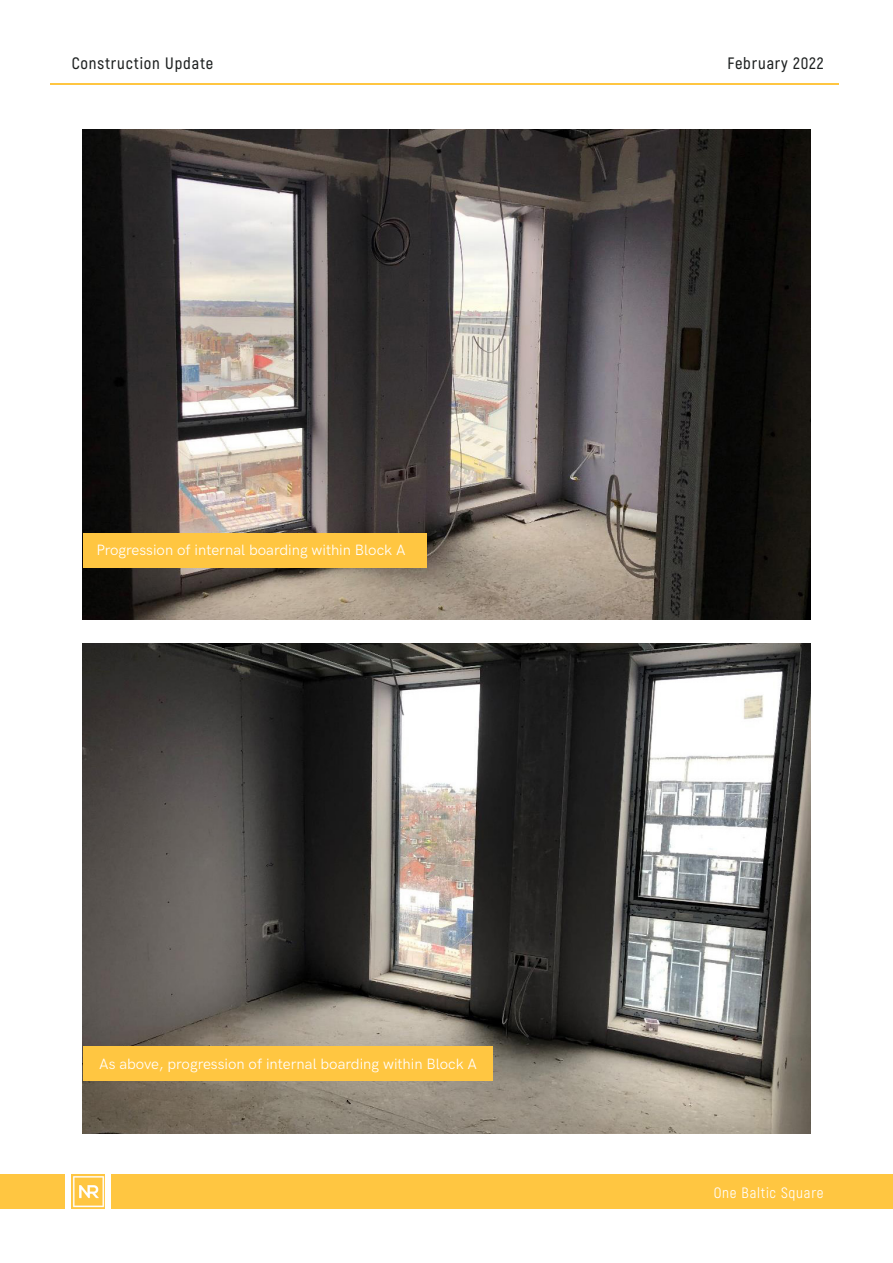
<style>
.page{position:relative;width:893px;height:1263px;background:#fff}
.page>*{position:absolute;margin:0;border:0;box-sizing:border-box;transform-origin:0 0}
.t1{font:600 16.5px "Akrobat";letter-spacing:.05em;color:#1e2121}
.t2{font:15px "HK Grotesk Regular Legacy";color:#fff}
.t3{font:15px "Akrobat";letter-spacing:.05em;color:#fff}
</style>
<div class="page">
<hr style="left:50px;top:83px;width:788px;height:1px;background:#ffc641">
<div style="left:112px;top:1175px;width:781px;height:34px;background:#ffc641"></div>
<img style="left:72px;top:1175px;width:33px;height:34px">
<div style="left:0;top:1175px;width:65px;height:34px;background:#ffc641"></div>
<img style="left:83px;top:643px;width:727px;height:490px">
<img style="left:83px;top:130px;width:727px;height:490px">
<div style="left:83px;top:533px;width:343px;height:34px;background:#ffc641"></div>
<div style="left:83px;top:1046px;width:409px;height:34px;background:#ffc641"></div>
<p class="t1" style="left:72px;top:54px;width:143px">Construction Update</p>
<p class="t2" style="left:96px;top:539px;width:311px">Progression of internal boarding within Block A</p>
<p class="t2" style="left:99px;top:1052px;width:379px">As above, progression of internal boarding within Block A</p>
<p class="t1" style="left:728px;top:54px;width:98px">February 2022</p>
<p class="t3" style="left:714px;top:1184px;width:111px">One Baltic Square</p>
</div>
